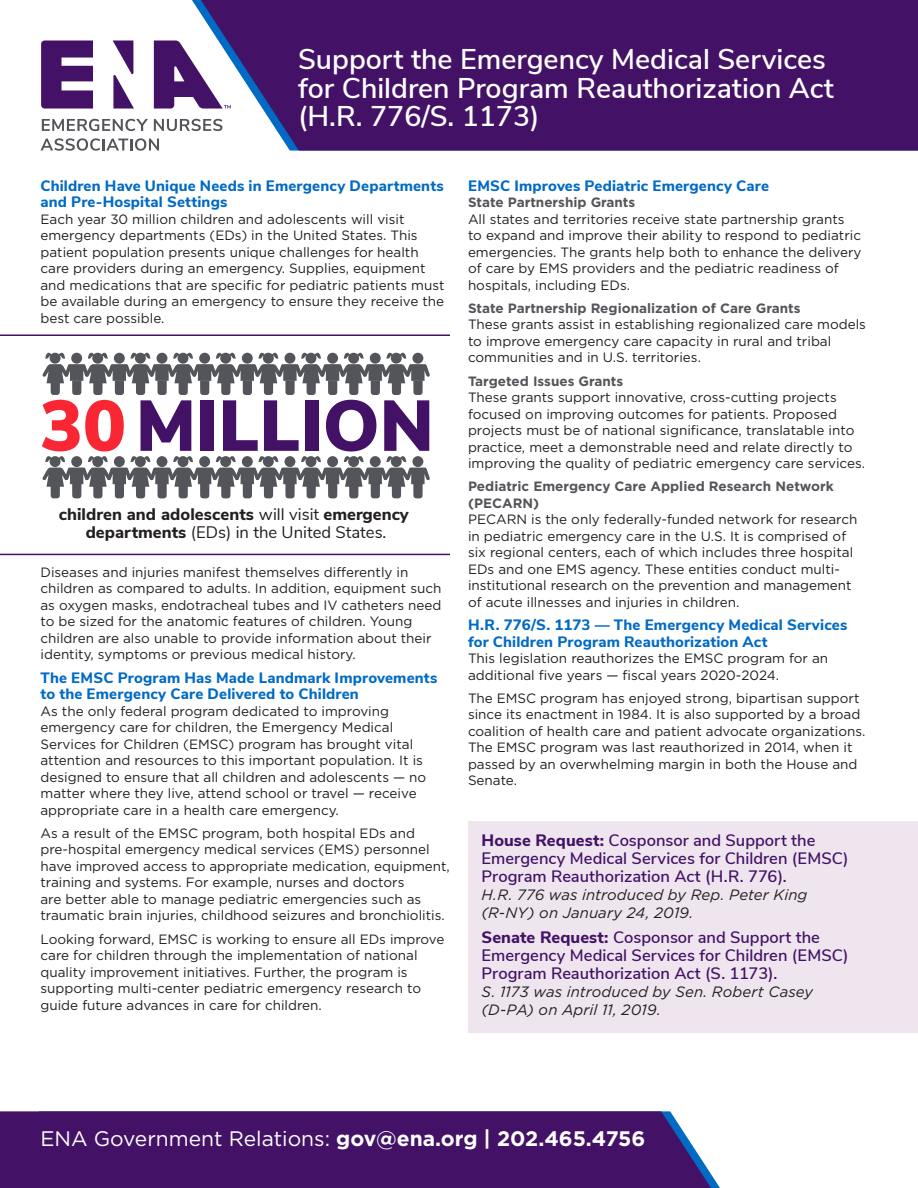
<style>
.page{position:relative;width:918px;height:1188px;background:#fff}
.page>*{position:absolute;margin:0;border:0;box-sizing:border-box;transform-origin:0 0}
.t1{font:900 71.55px "Nunito Sans";color:#431266}
.reversed_heading{font:600 28.5px/28.5px "Nunito Sans";color:#fff}
.Body{font:700 21px "Gotham";color:#fff}
.t2{font:800 16.65px/18.1px "Nunito Sans";letter-spacing:.005em;color:#231f20;text-align:center}
.box_heading{font:600 16.5px/18px "Nunito Sans";color:#431266}
.Subheading{font:800 15px/16.5px "Nunito Sans";letter-spacing:.01em;color:#006ac4}
.Box_Body_Text{font:italic 15px/18px "Gotham";letter-spacing:.005em;color:#231f20}
.Body-2{font:13.5px/16.5px "Gotham";color:#231f20}
.subheading2{font:700 13.5px/16.5px "Gotham";color:#54555a}
.s1{color:#f92634}
.s2{font-weight:400}
.s3{font-weight:800}
</style>
<div class="page">
<div style="left:201px;top:0;width:717px;height:151px;background:#431266"></div>
<div style="left:0;top:1111px;width:711px;height:77px;background:#431266"></div>
<div style="left:468px;top:821px;width:450px;height:211px;background:#eee5ef"></div>
<svg style="left:113px;top:41px;width:21px;height:68px"></svg>
<svg style="left:41px;top:41px;width:52px;height:68px;background:#61387f"></svg>
<svg style="left:154px;top:40px;width:77px;height:69px"></svg>
<svg style="left:42px;top:119px;width:106px;height:12px"></svg>
<svg style="left:154px;top:119px;width:68px;height:12px"></svg>
<svg style="left:40px;top:138px;width:119px;height:13px"></svg>
<svg style="left:42px;top:353px;width:388px;height:42px"></svg>
<svg style="left:42px;top:456px;width:388px;height:42px"></svg>
<hr style="left:0;top:334px;width:450px;height:2px;background:#431266">
<hr style="left:0;top:554px;width:450px;height:1px;background:#431266">
<p class="reversed_heading" style="left:298px;top:43px;width:537px">Support the Emergency Medical Services for Children Program Reauthorization Act (H.R. 776/S. 1173)</p>
<p class="Subheading" style="left:40px;top:176px;width:405px">Children Have Unique Needs in Emergency Departments and Pre-Hospital Settings</p>
<p class="Body-2" style="left:40px;top:210px;width:405px">Each year 30 million children and adolescents will visit emergency departments (EDs) in the United States. This patient population presents unique challenges for health care providers during an emergency. Supplies, equipment and medications that are specific for pediatric patients must be available during an emergency to ensure they receive the best care possible.</p>
<p class="t1" style="left:40px;top:373px;width:395px"><span class="s1">30</span>MILLION</p>
<p class="t2" style="left:59px;top:504px;width:352px">children and adolescents <span class="s2">will visit</span> emergency departments <span class="s2">(EDs) in the United States.</span></p>
<p class="Body-2" style="left:40px;top:564px;width:403px">Diseases and injuries manifest themselves differently in children as compared to adults. In addition, equipment such as oxygen masks, endotracheal tubes and IV catheters need to be sized for the anatomic features of children. Young children are also unable to provide information about their identity, symptoms or previous medical history.</p>
<p class="Subheading" style="left:40px;top:668px;width:398px">The EMSC Program Has Made Landmark Improvements to the Emergency Care Delivered to Children</p>
<p class="Body-2" style="left:40px;top:702px;width:387px">As the only federal program dedicated to improving emergency care for children, the Emergency Medical Services for Children (EMSC) program has brought vital attention and resources to this important population. It is designed to ensure that all children and adolescents — no matter where they live, attend school or travel — receive appropriate care in a health care emergency.</p>
<p class="Body-2" style="left:40px;top:825px;width:411px">As a result of the EMSC program, both hospital EDs and pre-hospital emergency medical services (EMS) personnel have improved access to appropriate medication, equipment, training and systems. For example, nurses and doctors<br>are better able to manage pediatric emergencies such as traumatic brain injuries, childhood seizures and bronchiolitis.</p>
<p class="Body-2" style="left:40px;top:930px;width:405px">Looking forward, EMSC is working to ensure all EDs improve care for children through the implementation of national quality improvement initiatives. Further, the program is supporting multi-center pediatric emergency research to guide future advances in care for children.</p>
<p class="Subheading" style="left:468px;top:176px;width:303px">EMSC Improves Pediatric Emergency Care</p>
<p class="subheading2" style="left:468px;top:194px;width:169px">State Partnership Grants</p>
<p class="Body-2" style="left:468px;top:210px;width:395px">All states and territories receive state partnership grants to expand and improve their ability to respond to pediatric emergencies. The grants help both to enhance the delivery of care by EMS providers and the pediatric readiness of hospitals, including EDs.</p>
<p class="subheading2" style="left:468px;top:300px;width:334px">State Partnership Regionalization of Care Grants</p>
<p class="Body-2" style="left:468px;top:316px;width:400px">These grants assist in establishing regionalized care models to improve emergency care capacity in rural and tribal communities and in U.S. territories.</p>
<p class="subheading2" style="left:468px;top:373px;width:157px">Targeted Issues Grants</p>
<p class="Body-2" style="left:468px;top:389px;width:399px">These grants support innovative, cross-cutting projects focused on improving outcomes for patients. Proposed projects must be of national significance, translatable into practice, meet a demonstrable need and relate directly to improving the quality of pediatric emergency care services.</p>
<p class="subheading2" style="left:468px;top:478px;width:367px">Pediatric Emergency Care Applied Research Network (PECARN)</p>
<p class="Body-2" style="left:468px;top:511px;width:391px">PECARN is the only federally-funded network for research in pediatric emergency care in the U.S. It is comprised of six regional centers, each of which includes three hospital EDs and one EMS agency. These entities conduct multi&shy;institutional research on the prevention and management of acute illnesses and injuries in children.</p>
<p class="Subheading" style="left:468px;top:616px;width:381px">H.R. 776/S. 1173 — The Emergency Medical Services for Children Program Reauthorization Act</p>
<p class="Body-2" style="left:468px;top:650px;width:362px">This legislation reauthorizes the EMSC program for an additional five years — fiscal years 2020-2024.</p>
<p class="Body-2" style="left:468px;top:690px;width:399px">The EMSC program has enjoyed strong, bipartisan support since its enactment in 1984. It is also supported by a broad coalition of health care and patient advocate organizations.<br>The EMSC program was last reauthorized in 2014, when it passed by an overwhelming margin in both the House and Senate.</p>
<p class="box_heading" style="left:482px;top:831px;width:369px"><span class="s3">House Request:</span> Cosponsor and Support the<br>Emergency Medical Services for Children (EMSC)<br>Program Reauthorization Act (H.R. 776).</p>
<p class="Box_Body_Text" style="left:482px;top:886px;width:327px">H.R. 776 was introduced by Rep. Peter King (R-NY) on January 24, 2019.</p>
<p class="box_heading" style="left:482px;top:927px;width:369px"><span class="s3">Senate Request:</span> Cosponsor and Support the<br>Emergency Medical Services for Children (EMSC)<br>Program Reauthorization Act (S. 1173).</p>
<p class="Box_Body_Text" style="left:482px;top:983px;width:333px">S. 1173 was introduced by Sen. Robert Casey (D-PA) on April 11, 2019.</p>
<p class="Body" style="left:40px;top:1124px;width:606px"><span class="s2">ENA Government Relations:</span> gov@ena.org | 202.465.4756</p>
</div>
